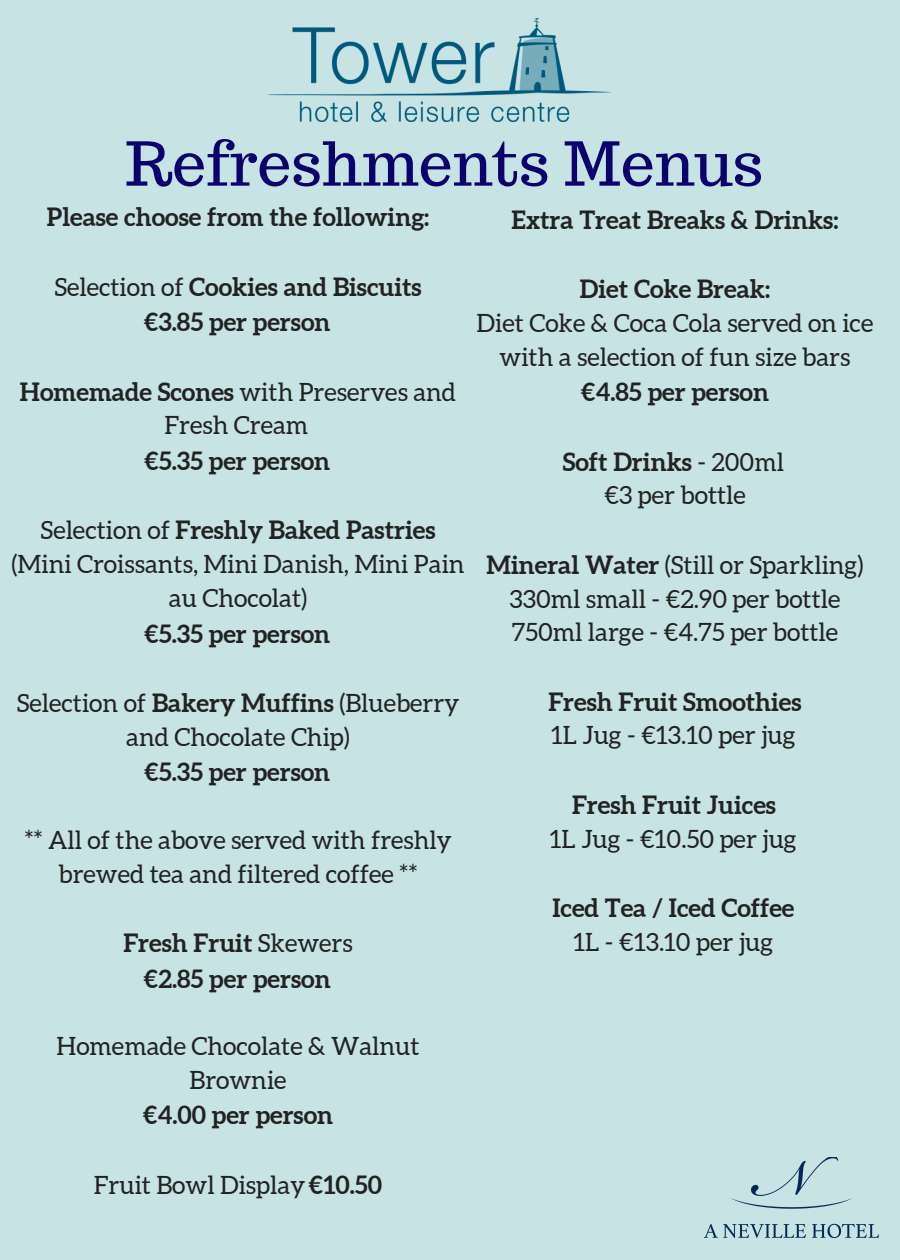
<style>
.page{position:relative;width:900px;height:1260px;background:#c7e3e4}
.page>*{position:absolute;margin:0;border:0;box-sizing:border-box;transform-origin:0 0}
.t1{font:60.5px "Trocchi";color:#0c026d}
.t2{font:25.25px/33.8px "Aleo";color:#222;text-align:center}
.t3{font:700 25.25px "Aleo";color:#222}
.s1{font-weight:400}
.s2{font-weight:700}
</style>
<div class="page">
<img style="left:268px;top:19px;width:343px;height:103px">
<img style="left:703px;top:1158px;width:176px;height:80px">
<p class="t1" style="left:126px;top:124px;width:639px">Refreshments Menus</p>
<p class="t3" style="left:47px;top:203px;width:384px">Please choose from the following:</p>
<p class="t3" style="left:512px;top:205px;width:328px">Extra Treat Breaks &amp; Drinks:</p>
<p class="t3" style="left:54px;top:272px;width:369px"><span class="s1">Selection of</span> Cookies and Biscuits</p>
<p class="t3" style="left:144px;top:308px;width:188px">€3.85 per person</p>
<p class="t2" style="left:20px;top:375px;width:438px"><span class="s2">Homemade Scones</span> with Preserves and<br>Fresh Cream</p>
<p class="t3" style="left:144px;top:446px;width:188px">€5.35 per person</p>
<p class="t2" style="left:11px;top:514px;width:455px">Selection of <span class="s2">Freshly Baked Pastries </span>(Mini Croissants, Mini Danish, Mini Pain au Chocolat)</p>
<p class="t3" style="left:144px;top:619px;width:188px">€5.35 per person</p>
<p class="t3" style="left:580px;top:274px;width:192px">Diet Coke Break:</p>
<p class="t2" style="left:477px;top:306px;width:398px">Diet Coke &amp; Coca Cola served on ice with a selection of fun size bars</p>
<p class="t3" style="left:581px;top:378px;width:190px">€4.85 per person</p>
<p class="t3" style="left:563px;top:447px;width:223px">Soft Drinks <span class="s1">- 200ml</span></p>
<p class="t2" style="left:604px;top:478px;width:143px">€3 per bottle</p>
<p class="t2" style="left:487px;top:548px;width:378px"><span class="s2">Mineral Water</span> (Still or Sparkling)</p>
<p class="t2" style="left:510px;top:582px;width:332px">330ml small - €2.90 per bottle</p>
<p class="t2" style="left:512px;top:615px;width:328px">750ml large - €4.75 per bottle</p>
<p class="t2" style="left:17px;top:686px;width:444px">Selection of <span class="s2">Bakery Muffins</span> (Blueberry and Chocolate Chip)</p>
<p class="t3" style="left:144px;top:758px;width:188px">€5.35 per person</p>
<p class="t2" style="left:24px;top:823px;width:429px">** All of the above served with freshly brewed tea and filtered coffee **</p>
<p class="t3" style="left:123px;top:928px;width:231px">Fresh Fruit <span class="s1">Skewers</span></p>
<p class="t3" style="left:144px;top:964px;width:189px">€2.85 per person</p>
<p class="t2" style="left:57px;top:1029px;width:365px">Homemade Chocolate &amp; Walnut<br>Brownie</p>
<p class="t3" style="left:143px;top:1101px;width:192px">€4.00 per person</p>
<p class="t3" style="left:548px;top:687px;width:255px">Fresh Fruit Smoothies</p>
<p class="t2" style="left:551px;top:718px;width:246px">1L Jug - €13.10 per jug</p>
<p class="t3" style="left:572px;top:790px;width:206px">Fresh Fruit Juices</p>
<p class="t2" style="left:550px;top:822px;width:248px">1L Jug - €10.50 per jug</p>
<p class="t3" style="left:552px;top:893px;width:244px">Iced Tea / Iced Coffee</p>
<p class="t2" style="left:573px;top:925px;width:201px">1L - €13.10 per jug</p>
<p class="t2" style="left:94px;top:1168px;width:290px">Fruit Bowl Display<span class="s2">€10.50</span></p>
</div>
